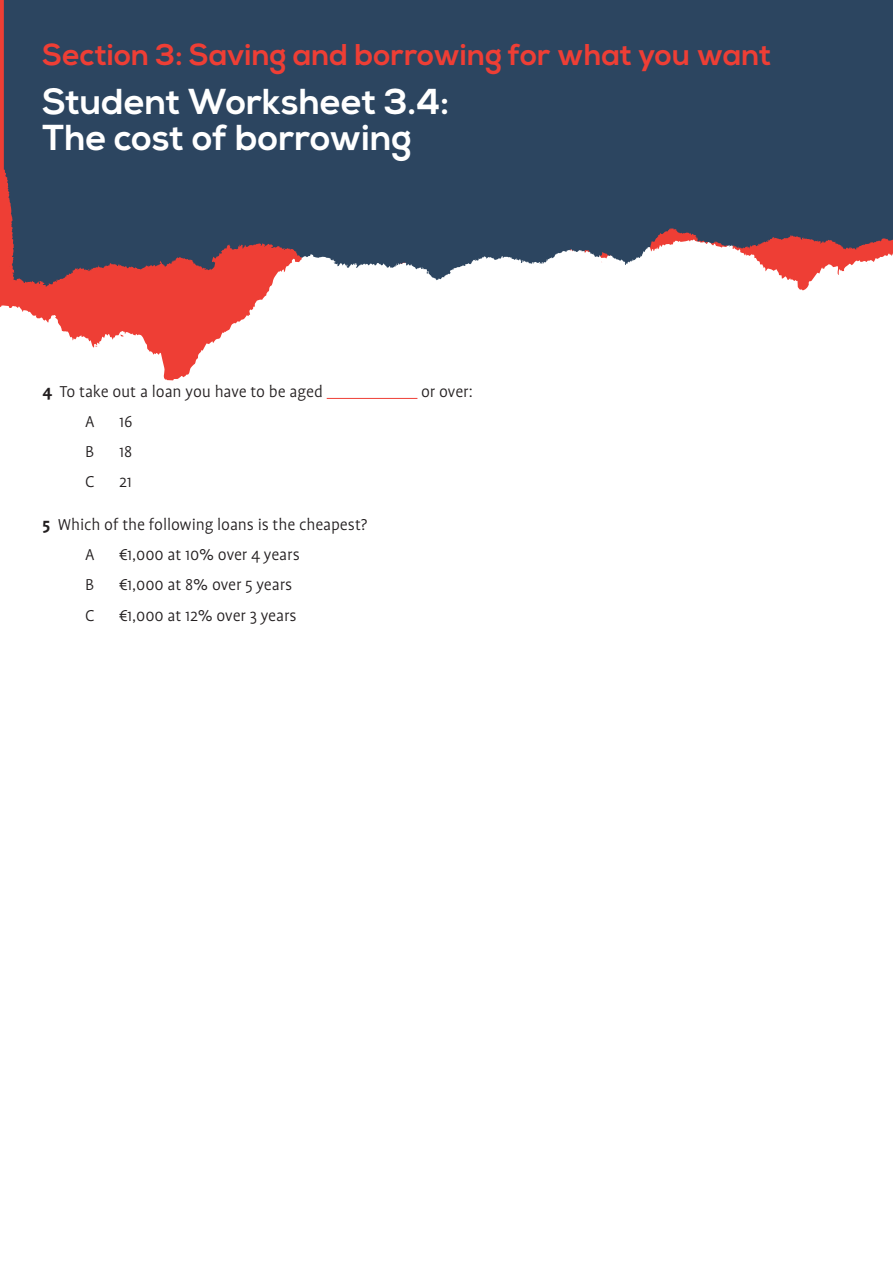
<style>
.page{position:relative;width:893px;height:1263px;background:#fff}
.page>*{position:absolute;margin:0;border:0;box-sizing:border-box;transform-origin:0 0}
.t1{font:700 36px/36px "Nexa";color:#fff}
.t2{font:700 30px "Nexa";letter-spacing:.005em;color:#ee3e35}
.t3{font:300 18px/30.2px "Profile";letter-spacing:-.01em;color:#231f20}
.s1{font-weight:700}
</style>
<div class="page">
<svg style="left:0;top:270px;width:808px;height:110px"></svg>
<svg style="left:4px;top:0;width:889px;height:286px;background:#415067"></svg>
<svg style="left:370px;top:247px;width:8px;height:6px"></svg>
<svg style="left:538px;top:235px;width:10px;height:5px"></svg>
<svg style="left:263px;top:234px;width:3px;height:4px"></svg>
<hr style="left:327px;top:398px;width:90px;height:1px;background:#ee3e35">
<h2 class="t2" style="left:43px;top:37px;width:730px">Section 3: Saving and borrowing for what you want</h2>
<h1 class="t1" style="left:43px;top:85px;width:408px">Student Worksheet 3.4:<br>The cost of borrowing</h1>
<p class="t3" style="left:43px;top:376px;width:282px"><span class="s1">4</span> To take out a loan you have to be aged</p>
<p class="t3" style="left:421px;top:376px;width:53px">or over:</p>
<p class="t3" style="left:85px;top:406px;width:11px">A</p>
<p class="t3" style="left:119px;top:406px;width:15px">16</p>
<p class="t3" style="left:85px;top:436px;width:10px">B</p>
<p class="t3" style="left:119px;top:436px;width:15px">18</p>
<p class="t3" style="left:85px;top:467px;width:11px">C</p>
<p class="t3" style="left:119px;top:467px;width:14px">21</p>
<p class="t3" style="left:85px;top:510px;width:284px;text-indent:-43px"><span class="s1">5</span> Which of the following loans is the cheapest?<br>A</p>
<p class="t3" style="left:119px;top:540px;width:182px">¤1,000 at 10% over 4 years</p>
<p class="t3" style="left:85px;top:570px;width:10px">B</p>
<p class="t3" style="left:119px;top:570px;width:175px">¤1,000 at 8% over 5 years</p>
<p class="t3" style="left:85px;top:600px;width:11px">C</p>
<p class="t3" style="left:119px;top:600px;width:179px">¤1,000 at 12% over 3 years</p>
</div>
